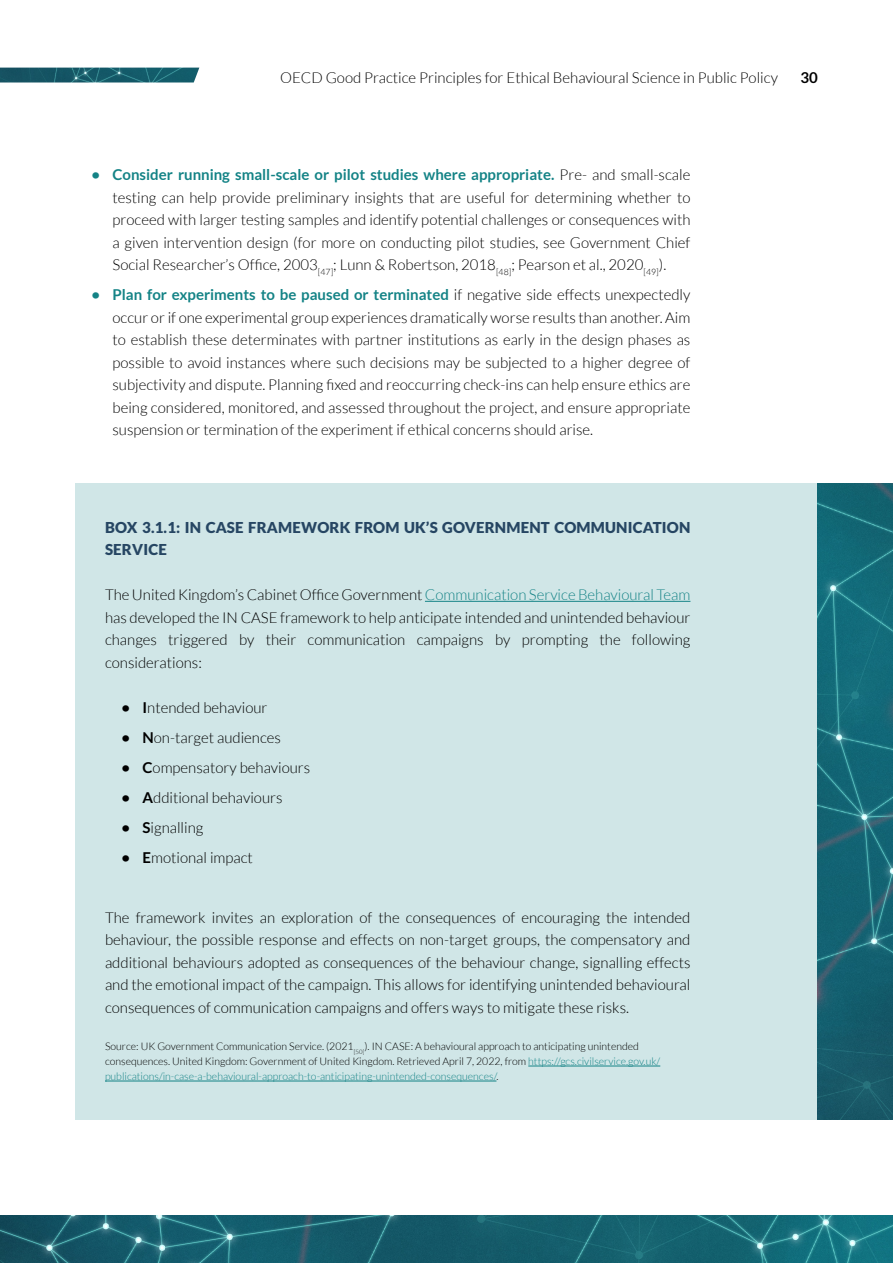
<style>
.page{position:relative;width:893px;height:1263px;background:#fff}
.page>*{position:absolute;margin:0;border:0;box-sizing:border-box;transform-origin:0 0}
.t1{font:300 15px/22.5px "Lato";color:#000;text-align:justify}
.t2{font:900 15px/22.5px "Lato";letter-spacing:.01em;color:#264663}
.t3{font:700 15px "Lato";color:#000}
.t4{font:300 10.5px/15px "Lato";color:#000}
.s1{font-weight:700;color:#148386}
.s2{color:#148386}
.s3{font-weight:700}
</style>
<div class="page">
<img style="left:0;top:1215px;width:893px;height:48px">
<div style="left:75px;top:484px;width:743px;height:636px;background:#d0e6e7"></div>
<hr style="left:425px;top:601px;width:265px;height:1px;background:#148386">
<hr style="left:528px;top:1066px;width:132px;height:1px;background:#148386">
<hr style="left:105px;top:1081px;width:391px;height:1px;background:#148386">
<img style="left:818px;top:484px;width:75px;height:636px">
<img style="left:0;top:68px;width:199px;height:14px">
<p class="t1" style="left:280px;top:66px;width:499px">OECD Good Practice Principles for Ethical Behavioural Science in Public Policy</p>
<p class="t3" style="left:801px;top:68px;width:19px">30</p>
<p class="t1" style="left:113px;top:163px;width:579px;text-indent:-21px"><span class="s1">• Consider running small-scale or pilot studies where appropriate.</span> Pre- and small-scale testing can help provide preliminary insights that are useful for determining whether to proceed with larger testing samples and identify potential challenges or consequences with a given intervention design (for more on conducting pilot studies, see Government Chief Social Researcher’s Office, 2003<sub>[47]</sub>; Lunn &amp; Robertson, 2018<sub>[48]</sub>; Pearson et al., 2020<sub>[49]</sub>).</p>
<p class="t1" style="left:112px;top:283px;width:579px;text-indent:-21px"><span class="s1">• Plan for experiments to be paused or terminated</span> if negative side effects unexpectedly occur or if one experimental group experiences dramatically worse results than another. Aim to establish these determinates with partner institutions as early in the design phases as possible to avoid instances where such decisions may be subjected to a higher degree of subjectivity and dispute. Planning fixed and reoccurring check-ins can help ensure ethics are being considered, monitored, and assessed throughout the project, and ensure appropriate suspension or termination of the experiment if ethical concerns should arise.</p>
<p class="t2" style="left:105px;top:515px;width:587px">BOX 3.1.1: IN CASE FRAMEWORK FROM UK’S GOVERNMENT COMMUNICATION<br>SERVICE</p>
<p class="t1" style="left:105px;top:583px;width:587px">The United Kingdom’s Cabinet Office Government <span class="s2">Communication Service Behavioural Team </span>has developed the IN CASE framework to help anticipate intended and unintended behaviour changes triggered by their communication campaigns by prompting the following considerations:</p>
<p class="t1" style="left:122px;top:696px;width:148px"><span class="s3">• I</span>ntended behaviour</p>
<p class="t1" style="left:122px;top:726px;width:161px"><span class="s3">• N</span>on-target audiences</p>
<p class="t1" style="left:122px;top:756px;width:190px"><span class="s3">• C</span>ompensatory behaviours</p>
<p class="t1" style="left:122px;top:786px;width:163px"><span class="s3">• A</span>dditional behaviours</p>
<p class="t1" style="left:122px;top:816px;width:83px"><span class="s3">• S</span>ignalling</p>
<p class="t1" style="left:122px;top:846px;width:133px"><span class="s3">• E</span>motional impact</p>
<p class="t1" style="left:105px;top:906px;width:587px">The framework invites an exploration of the consequences of encouraging the intended behaviour, the possible response and effects on non-target groups, the compensatory and additional behaviours adopted as consequences of the behaviour change, signalling effects and the emotional impact of the campaign. This allows for identifying unintended behavioural consequences of communication campaigns and offers ways to mitigate these risks.</p>
<p class="t4" style="left:105px;top:1039px;width:557px">Source: UK Government Communication Service. (2021<sub>[50]</sub>). IN CASE: A behavioural approach to anticipating unintended consequences. United Kingdom: Government of United Kingdom. Retrieved April 7, 2022, from <span class="s2">https://gcs.civilservice.gov.uk/ publications/in-case-a-behavioural-approach-to-anticipating-unintended-consequences/</span>.</p>
</div>
